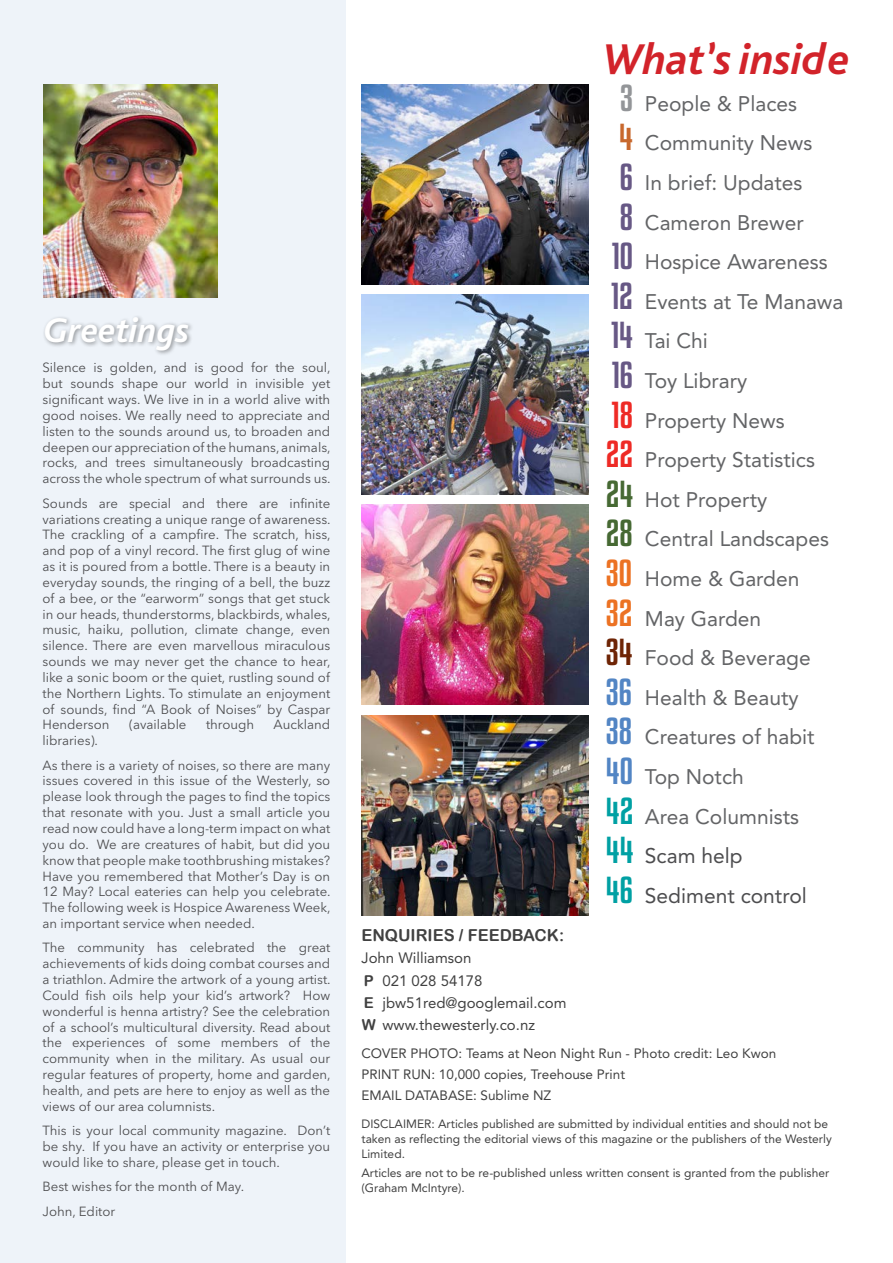
<style>
.page{position:relative;width:893px;height:1263px;background:#fff}
.page>*{position:absolute;margin:0;border:0;box-sizing:border-box;transform-origin:0 0}
.t1{font:italic 700 45px "Bliss Pro";color:#d2232a}
.t2{font:italic 700 36px "Bliss Pro";color:#fff}
.t3{font:21px "Avenir";color:#636466}
.t4{font:21px "Avenir";color:#4d4d4f}
.t5{font:16.5px "Arial Rounded MT Bold";color:#000}
.t6{font:15px/22.2px "Avenir";color:#000}
.t7{font:13.5px/20.7px "Avenir";color:#000}
.t8{font:13.2px/15.9px "Avenir Next LT Pro";color:#4d4d4f;text-align:justify}
.t9{font:12px/15px "Avenir";color:#000}
.s1{font-family:"Kenyan Coffee Rg";font-size:33px;color:#939598}
.s2{font-family:"Kenyan Coffee Rg";font-size:33px;color:#c8682d}
.s3{font-family:"Kenyan Coffee Rg";font-size:33px;color:#675885}
.s4{font-family:"Kenyan Coffee Rg";font-size:33px;color:#ee2a25}
.s5{font-family:"Kenyan Coffee Rg";font-size:33px;color:#466933}
.s6{font-family:"Kenyan Coffee Rg";font-size:33px;color:#ec7223}
.s7{font-family:"Kenyan Coffee Rg";font-size:33px;color:#6e2405}
.s8{font-family:"Kenyan Coffee Rg";font-size:33px;color:#5285c4}
.s9{font-family:"Kenyan Coffee Rg";font-size:33px;color:#00a0a3}
.s10{font-family:"Arial Rounded MT Bold"}
</style>
<div class="page">
<div style="left:0;top:0;width:346px;height:1263px;background:#eef3f9"></div>
<div style="left:42px;top:314px;width:152px;height:42px;background:#000;opacity:.4"></div>
<img style="left:43px;top:84px;width:174px;height:213px">
<img style="left:361px;top:84px;width:228px;height:200px">
<img style="left:361px;top:505px;width:228px;height:200px">
<img style="left:361px;top:294px;width:228px;height:200px">
<img style="left:361px;top:715px;width:228px;height:200px">
<p class="t2" style="left:43px;top:307px;width:148px">Greetings</p>
<p class="t8" style="left:43px;top:360px;width:290px">Silence is golden, and is good for the soul, but sounds shape our world in invisible yet significant ways. We live in in a world alive with good noises. We really need to appreciate and listen to the sounds around us, to broaden and deepen our appreciation of the humans, animals, rocks, and trees simultaneously broadcasting across the whole spectrum of what surrounds us.</p>
<p class="t8" style="left:43px;top:495px;width:290px">Sounds are special and there are infinite variations creating a unique range of awareness.<br>The crackling of a campfire. The scratch, hiss, and pop of a vinyl record. The first glug of wine as it is poured from a bottle. There is a beauty in everyday sounds, the ringing of a bell, the buzz of a bee, or the “earworm” songs that get stuck in our heads, thunderstorms, blackbirds, whales, music, haiku, pollution, climate change, even silence. There are even marvellous miraculous sounds we may never get the chance to hear, like a sonic boom or the quiet, rustling sound of the Northern Lights. To stimulate an enjoyment of sounds, find “A Book of Noises” by Caspar Henderson</p>
<p class="t8" style="left:129px;top:717px;width:59px">(available</p>
<p class="t8" style="left:206px;top:717px;width:50px">through</p>
<p class="t8" style="left:274px;top:717px;width:58px">Auckland</p>
<p class="t8" style="left:43px;top:733px;width:57px">libraries).</p>
<p class="t8" style="left:43px;top:757px;width:290px">As there is a variety of noises, so there are many issues covered in this issue of the Westerly, so please look through the pages to find the topics that resonate with you. Just a small article you read now could have a long-term impact on what you do. We are creatures of habit, but did you know that people make toothbrushing mistakes?<br>Have you remembered that Mother’s Day is on 12 May? Local eateries can help you celebrate.<br>The following week is Hospice Awareness Week, an important service when needed.</p>
<p class="t8" style="left:43px;top:940px;width:290px">The community has celebrated the great achievements of kids doing combat courses and a triathlon. Admire the artwork of a young artist.<br>Could fish oils help your kid’s artwork? How wonderful is henna artistry? See the celebration of a school’s multicultural diversity. Read about the experiences of some members of the community when in the military. As usual our regular features of property, home and garden, health, and pets are here to enjoy as well as the views of our area columnists.</p>
<p class="t8" style="left:43px;top:1122px;width:289px">This is your local community magazine. Don’t be shy. If you have an activity or enterprise you would like to share, please get in touch.</p>
<p class="t8" style="left:43px;top:1178px;width:203px">Best wishes for the month of May.</p>
<p class="t8" style="left:43px;top:1203px;width:74px">John, Editor</p>
<p class="t1" style="left:603px;top:31px;width:248px">What’s inside</p>
<p class="t3" style="left:620px;top:91px;width:179px"><span class="s1">3</span> People &amp; Places</p>
<p class="t3" style="left:619px;top:131px;width:195px"><span class="s2">4</span> Community News</p>
<p class="t3" style="left:620px;top:170px;width:184px"><span class="s3">6</span> In brief: Updates</p>
<p class="t3" style="left:620px;top:210px;width:186px"><span class="s3">8</span> Cameron Brewer</p>
<p class="t3" style="left:612px;top:250px;width:218px"><span class="s3">10</span> Hospice Awareness</p>
<p class="t3" style="left:611px;top:289px;width:234px"><span class="s3">12</span> Events at Te Manawa</p>
<p class="t3" style="left:611px;top:329px;width:98px"><span class="s3">14</span> Tai Chi</p>
<p class="t3" style="left:612px;top:368px;width:137px"><span class="s3">16</span> Toy Library</p>
<p class="t3" style="left:612px;top:408px;width:175px"><span class="s4">18</span> Property News</p>
<p class="t3" style="left:606px;top:448px;width:211px"><span class="s4">22</span> Property Statistics</p>
<p class="t3" style="left:606px;top:487px;width:163px"><span class="s5">24</span> Hot Property</p>
<p class="t3" style="left:606px;top:527px;width:225px"><span class="s5">28</span> Central Landscapes</p>
<p class="t3" style="left:606px;top:566px;width:195px"><span class="s6">30</span> Home &amp; Garden</p>
<p class="t3" style="left:606px;top:606px;width:157px"><span class="s6">32</span> May Garden</p>
<p class="t3" style="left:606px;top:646px;width:206px"><span class="s7">34</span> Food &amp; Beverage</p>
<p class="t3" style="left:606px;top:685px;width:194px"><span class="s8">36</span> Health &amp; Beauty</p>
<p class="t3" style="left:606px;top:725px;width:210px"><span class="s8">38</span> Creatures of habit</p>
<p class="t3" style="left:606px;top:764px;width:139px"><span class="s8">40</span> Top Notch</p>
<p class="t3" style="left:606px;top:804px;width:195px"><span class="s9">42</span> Area Columnists</p>
<p class="t4" style="left:606px;top:844px;width:138px"><span class="s9">44</span> Scam help</p>
<p class="t4" style="left:606px;top:883px;width:202px"><span class="s9">46</span> Sediment control</p>
<p class="t5" style="left:361px;top:925px;width:204px">ENQUIRIES / FEEDBACK:</p>
<p class="t6" style="left:361px;top:947px;width:207px">John Williamson<br><span class="s10">P</span> 021 028 54178<br><span class="s10">E</span> jbw51red@googlemail.com<br><span class="s10">W</span> www.thewesterly.co.nz</p>
<p class="t7" style="left:361px;top:1043px;width:416px">COVER PHOTO: Teams at Neon Night Run - Photo credit: Leo Kwon<br>PRINT RUN: 10,000 copies, Treehouse Print<br>EMAIL DATABASE: Sublime NZ</p>
<p class="t9" style="left:361px;top:1116px;width:472px">DISCLAIMER: Articles published are submitted by individual entities and should not be taken as reflecting the editorial views of this magazine or the publishers of the Westerly<br>Limited.</p>
<p class="t9" style="left:361px;top:1165px;width:469px">Articles are not to be re-published unless written consent is granted from the publisher (Graham McIntyre).</p>
</div>
